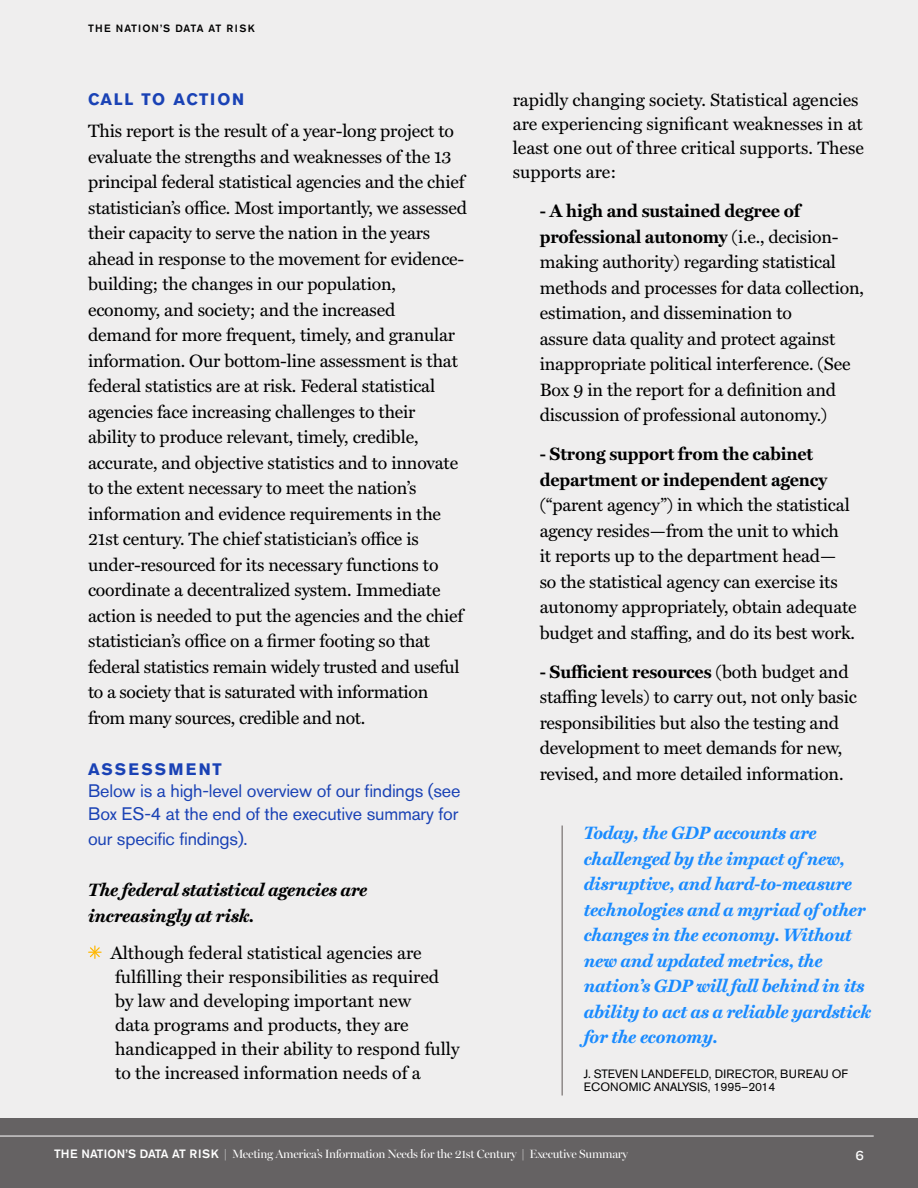
<style>
.page{position:relative;width:918px;height:1188px;background:#efeeee}
.page>*{position:absolute;margin:0;border:0;box-sizing:border-box;transform-origin:0 0}
.t1{font:18px/25.5px "Miller Text";letter-spacing:-.01em;color:#000}
.t2{font:italic 700 18px/25.5px "Miller Text";letter-spacing:-.01em;color:#1a8bff}
.t3{font:18px/22.5px "Akzidenz Grotesk Pro Regular UFC";letter-spacing:-.01em;color:#1a42b5}
.t4{font:700 18px/25.5px "Miller Text";letter-spacing:-.01em;color:#000}
.t5{font:italic 700 18px/25.5px "Miller Text";letter-spacing:-.01em;color:#000}
.t6{font:16.5px "Akzidenz Grotesk Pro Bold UFC";letter-spacing:.1em;color:#1a42b5}
.t7{font:16.5px "Akzidenz Grotesk Pro Bold UFC";letter-spacing:.14em;color:#1a42b5}
.t8{font:13.5px "Knockout 32 Junior Cruisewt";color:#fff}
.t9{font:12px "Miller Banner";letter-spacing:-.025em;color:#fff}
.t10{font:12px/13.5px "Akzidenz Grotesk Pro Regular UFC";letter-spacing:.01em;color:#000}
.t11{font:10.5px "Akzidenz Grotesk Pro Md UFC";letter-spacing:.1em;color:#000}
.s1{font-weight:700}
.s2{font-family:"Akzidenz Grotesk Pro Md UFC"}
</style>
<div class="page">
<svg style="left:89px;top:946px;width:12px;height:12px"></svg>
<div style="left:0;top:1118px;width:918px;height:70px;background:#656263"></div>
<hr style="left:562px;top:826px;width:1px;height:270px;background:#5f5755">
<hr style="left:0;top:1136px;width:874px;height:1px;background:#fff">
<p class="t11" style="left:88px;top:21px;width:168px">THE NATION’S DATA AT RISK</p>
<p class="t6" style="left:88px;top:88px;width:158px">CALL TO ACTION</p>
<p class="t1" style="left:88px;top:117px;width:380px">This report is the result of a year-long project to evaluate the strengths and weaknesses of the 13 principal federal statistical agencies and the chief statistician’s office. Most importantly, we assessed their capacity to serve the nation in the years ahead in response to the movement for evidence&shy;building; the changes in our population, economy, and society; and the increased<br>demand for more frequent, timely, and granular information. Our bottom-line assessment is that federal statistics are at risk. Federal statistical agencies face increasing challenges to their ability to produce relevant, timely, credible, accurate, and objective statistics and to innovate to the extent necessary to meet the nation’s information and evidence requirements in the 21st century. The chief statistician’s office is under-resourced for its necessary functions to coordinate a decentralized system. Immediate action is needed to put the agencies and the chief statistician’s office on a firmer footing so that federal statistics remain widely trusted and useful to a society that is saturated with information from many sources, credible and not.</p>
<p class="t7" style="left:88px;top:758px;width:135px">ASSESSMENT</p>
<p class="t3" style="left:88px;top:779px;width:374px">Below is a high-level overview of our findings (see<br>Box ES-4 at the end of the executive summary for</p>
<p class="t3" style="left:88px;top:827px;width:161px">our specific findings).</p>
<p class="t5" style="left:88px;top:876px;width:281px">The federal statistical agencies are increasingly at risk.</p>
<p class="t1" style="left:110px;top:940px;width:351px;line-height:24px">Although federal statistical agencies are fulfilling their responsibilities as required<br>by law and developing important new<br>data programs and products, they are handicapped in their ability to respond fully to the increased information needs of a</p>
<p class="t1" style="left:513px;top:87px;width:353px;line-height:24px">rapidly changing society. Statistical agencies are experiencing significant weaknesses in at least one out of three critical supports. These supports are:</p>
<p class="t1" style="left:540px;top:197px;width:326px"><span class="s1">- A high and sustained degree of professional autonomy</span> (i.e., decision&shy;making authority) regarding statistical methods and processes for data collection, estimation, and dissemination to<br>assure data quality and protect against inappropriate political interference. (See Box 9 in the report for a definition and discussion of professional autonomy.)</p>
<p class="t4" style="left:540px;top:440px;width:289px">- Strong support from the cabinet department or independent agency</p>
<p class="t1" style="left:540px;top:491px;width:318px">(“parent agency”) in which the statistical agency resides—from the unit to which<br>it reports up to the department head— so the statistical agency can exercise its autonomy appropriately, obtain adequate budget and staffing, and do its best work.</p>
<p class="t1" style="left:540px;top:658px;width:319px"><span class="s1">- Sufficient resources</span> (both budget and staffing levels) to carry out, not only basic responsibilities but also the testing and development to meet demands for new, revised, and more detailed information.</p>
<p class="t2" style="left:584px;top:819px;width:289px">Today, the GDP accounts are challenged by the impact of new, disruptive, and hard-to-measure technologies and a myriad of other changes in the economy. Without new and updated metrics, the nation’s GDP will fall behind in its ability to act as a reliable yardstick for the economy.</p>
<p class="t10" style="left:584px;top:1067px;width:266px">J. STEVEN LANDEFELD, DIRECTOR, BUREAU OF<br>ECONOMIC ANALYSIS, 1995–2014</p>
<p class="t9" style="left:54px;top:1147px;width:576px"><span class="s2">THE NATION’S DATA AT RISK</span> | Meeting America’s Information Needs for the 21st Century | Executive Summary</p>
<p class="t8" style="left:855px;top:1146px;width:10px">6</p>
</div>
